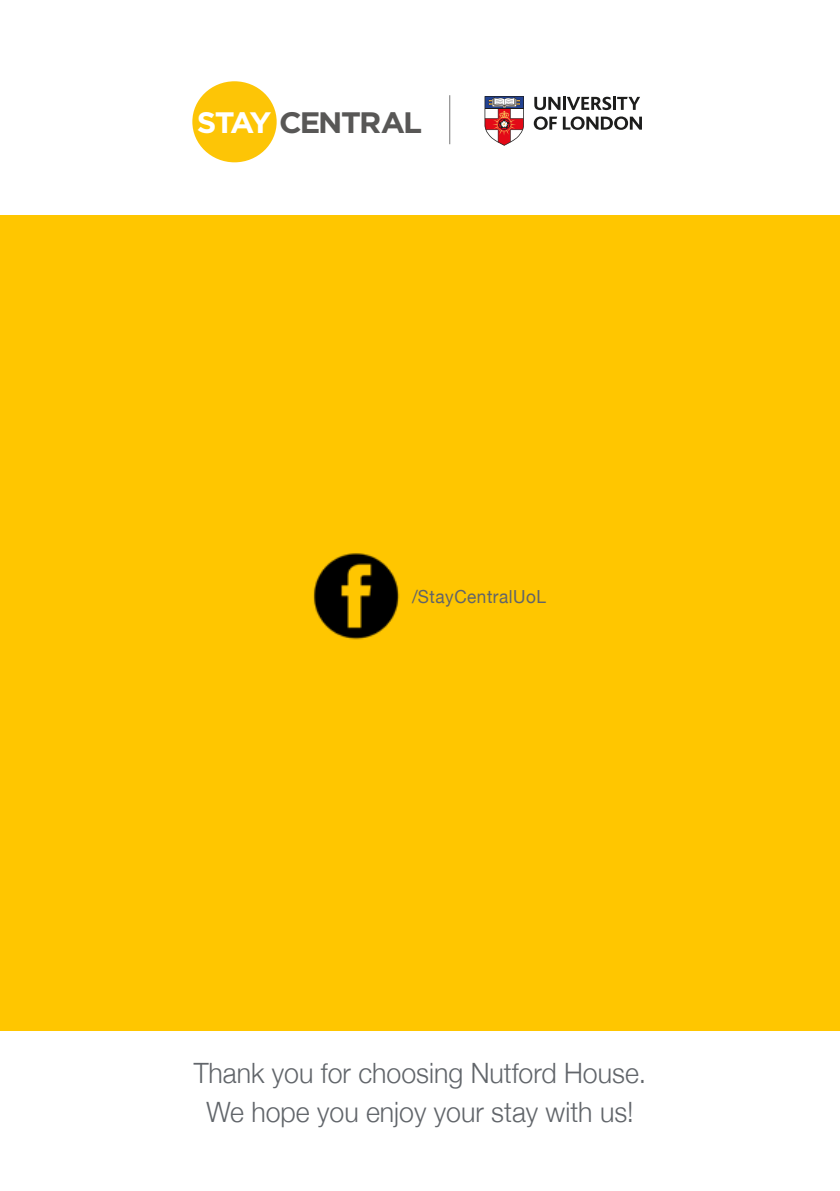
<style>
.page{position:relative;width:840px;height:1191px;background:#fff}
.page>*{position:absolute;margin:0;border:0;box-sizing:border-box;transform-origin:0 0}
.t1{font:700 29.6px "Gotham";letter-spacing:-.06em;color:#585756;scale:1.04 1}
.t2{font:300 28px/39.4px "Helvetica Neue";color:#61656a;text-align:center;scale:.95 1}
.t3{font:18px "Helvetica Neue";letter-spacing:.03em;color:#616469;scale:.95 1}
.s1{color:#fff}
</style>
<div class="page">
<div style="left:0;top:215px;width:839px;height:816px;background:#ffc600"></div>
<div style="left:192px;top:81px;width:84px;height:81px;background:#fdc506;border-radius:50%"></div>
<hr style="left:449px;top:95px;width:1px;height:49px;background:#797979">
<svg style="left:484px;top:96px;width:40px;height:50px"></svg>
<svg style="left:534px;top:97px;width:105px;height:13px"></svg>
<svg style="left:533px;top:116px;width:108px;height:14px"></svg>
<img style="left:313px;top:553px;width:87px;height:87px">
<p class="t1" style="left:197px;top:105px;width:218px"><span class="s1">STAY</span> CENTRAL</p>
<p class="t3" style="left:412px;top:583px;width:142px">/StayCentralUoL</p>
<p class="t2" style="left:194px;top:1051px;width:477px">Thank you for choosing Nutford House.<br>We hope you enjoy your stay with us!</p>
</div>
